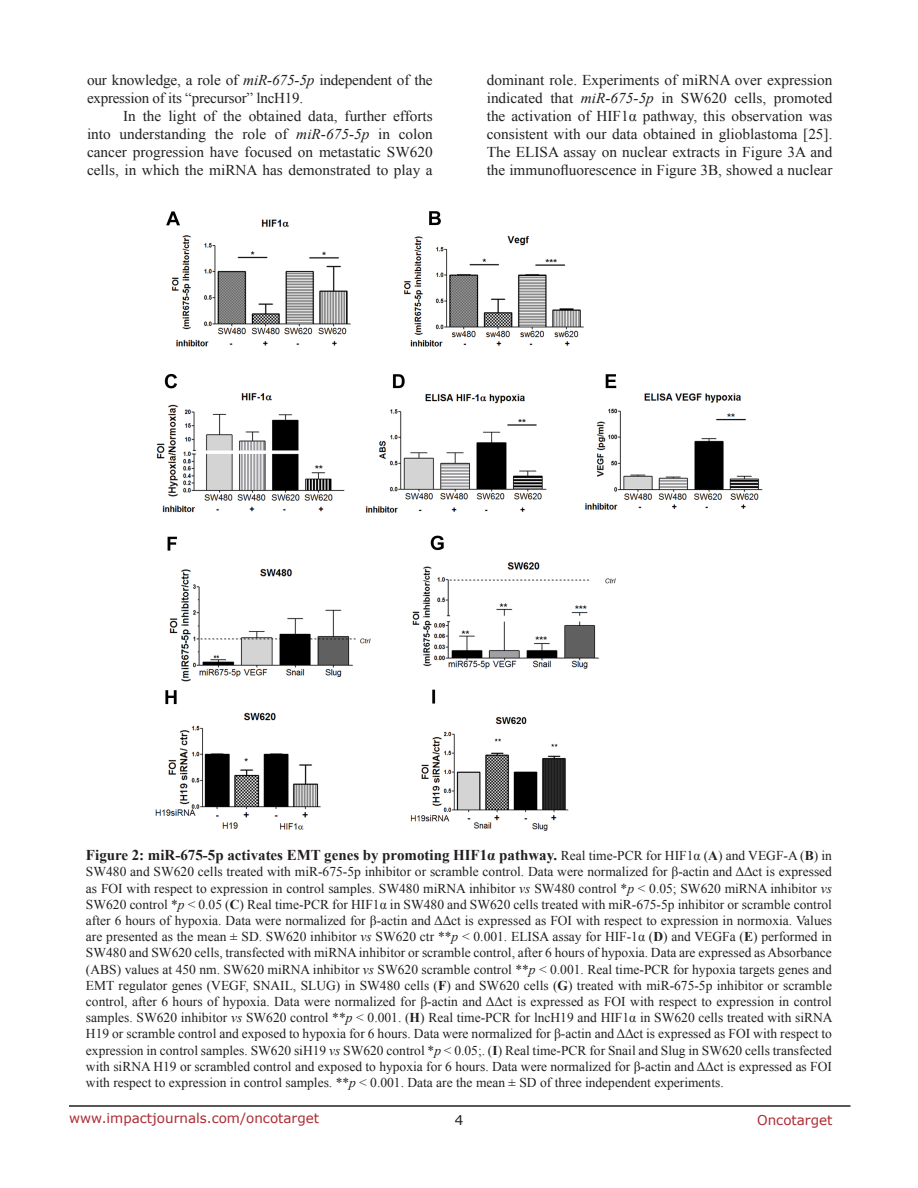
<style>
.page{position:relative;width:918px;height:1188px;background:#fff}
.page>*{position:absolute;margin:0;border:0;box-sizing:border-box;transform-origin:0 0}
.BodyText{font:15px/18px "Times New Roman";color:#231f20;text-align:justify}
.FigureText{font:700 15px "Times New Roman";color:#231f20}
.FigureText-2{font:13.5px/16.2px "Times New Roman";color:#231f20;text-align:justify}
.t1{font:13.5px "Verdana";color:#ac2b31}
.t2{font:13.5px "Verdana";color:#231f20}
.s1{font-style:italic}
.s2{font-weight:400;font-size:13.5px}
.s3{font-size:13.5px}
.s4{font-weight:700}
</style>
<div class="page">
<hr style="left:69px;top:1105px;width:781px;height:2px;background:#231f20">
<img style="left:156px;top:211px;width:606px;height:619px">
<p class="BodyText" style="left:87px;top:71px;width:347px">our knowledge, a role of <span class="s1">miR-675-5p</span> independent of the expression of its “precursor” lncH19.</p>
<p class="BodyText" style="left:87px;top:107px;width:347px;text-indent:36px">In the light of the obtained data, further efforts into understanding the role of <span class="s1">miR-675-5p</span> in colon cancer progression have focused on metastatic SW620 cells, in which the miRNA has demonstrated to play a</p>
<p class="BodyText" style="left:487px;top:71px;width:347px">dominant role. Experiments of miRNA over expression indicated that <span class="s1">miR-675-5p</span> in SW620 cells, promoted the activation of HIF1α pathway, this observation was consistent with our data obtained in glioblastoma [25].<br>The ELISA assay on nuclear extracts in Figure 3A and the immunofluorescence in Figure 3B, showed a nuclear</p>
<p class="FigureText" style="left:86px;top:845px;width:748px">Figure 2: miR-675-5p activates EMT genes by promoting HIF1α pathway. <span class="s2">Real time-PCR for HIF1α (</span><span class="s3">A</span><span class="s2">) and VEGF-A (</span><span class="s3">B</span><span class="s2">) in</span></p>
<p class="FigureText-2" style="left:86px;top:864px;width:748px">SW480 and SW620 cells treated with miR-675-5p inhibitor or scramble control. Data were normalized for β-actin and ΔΔct is expressed as FOI with respect to expression in control samples. SW480 miRNA inhibitor <span class="s1">vs</span> SW480 control *<span class="s1">p</span> &lt; 0.05; SW620 miRNA inhibitor <span class="s1">vs </span>SW620 control *<span class="s1">p</span> &lt; 0.05 (<span class="s4">C</span>) Real time-PCR for HIF1α in SW480 and SW620 cells treated with miR-675-5p inhibitor or scramble control after 6 hours of hypoxia. Data were normalized for β-actin and ΔΔct is expressed as FOI with respect to expression in normoxia. Values are presented as the mean ± SD. SW620 inhibitor <span class="s1">vs</span> SW620 ctr **<span class="s1">p</span> &lt; 0.001. ELISA assay for HIF-1α (<span class="s4">D</span>) and VEGFa (<span class="s4">E</span>) performed in SW480 and SW620 cells, transfected with miRNA inhibitor or scramble control, after 6 hours of hypoxia. Data are expressed as Absorbance (ABS) values at 450 nm. SW620 miRNA inhibitor <span class="s1">vs</span> SW620 scramble control **<span class="s1">p</span> &lt; 0.001. Real time-PCR for hypoxia targets genes and EMT regulator genes (VEGF, SNAIL, SLUG) in SW480 cells (<span class="s4">F</span>) and SW620 cells (<span class="s4">G</span>) treated with miR-675-5p inhibitor or scramble control, after 6 hours of hypoxia. Data were normalized for β-actin and ΔΔct is expressed as FOI with respect to expression in control samples. SW620 inhibitor <span class="s1">vs</span> SW620 control **<span class="s1">p</span> &lt; 0.001. (<span class="s4">H</span>) Real time-PCR for lncH19 and HIF1α in SW620 cells treated with siRNA H19 or scramble control and exposed to hypoxia for 6 hours. Data were normalized for β-actin and ΔΔct is expressed as FOI with respect to expression in control samples. SW620 siH19 <span class="s1">vs</span> SW620 control *<span class="s1">p</span> &lt; 0.05;. (<span class="s4">I</span>) Real time-PCR for Snail and Slug in SW620 cells transfected with siRNA H19 or scrambled control and exposed to hypoxia for 6 hours. Data were normalized for β-actin and ΔΔct is expressed as FOI with respect to expression in control samples. **<span class="s1">p</span> &lt; 0.001. Data are the mean ± SD of three independent experiments.</p>
<p class="t1" style="left:69px;top:1109px;width:252px">www.impactjournals.com/oncotarget</p>
<p class="t2" style="left:455px;top:1111px;width:10px">4</p>
<p class="t1" style="left:757px;top:1111px;width:77px">Oncotarget</p>
</div>
